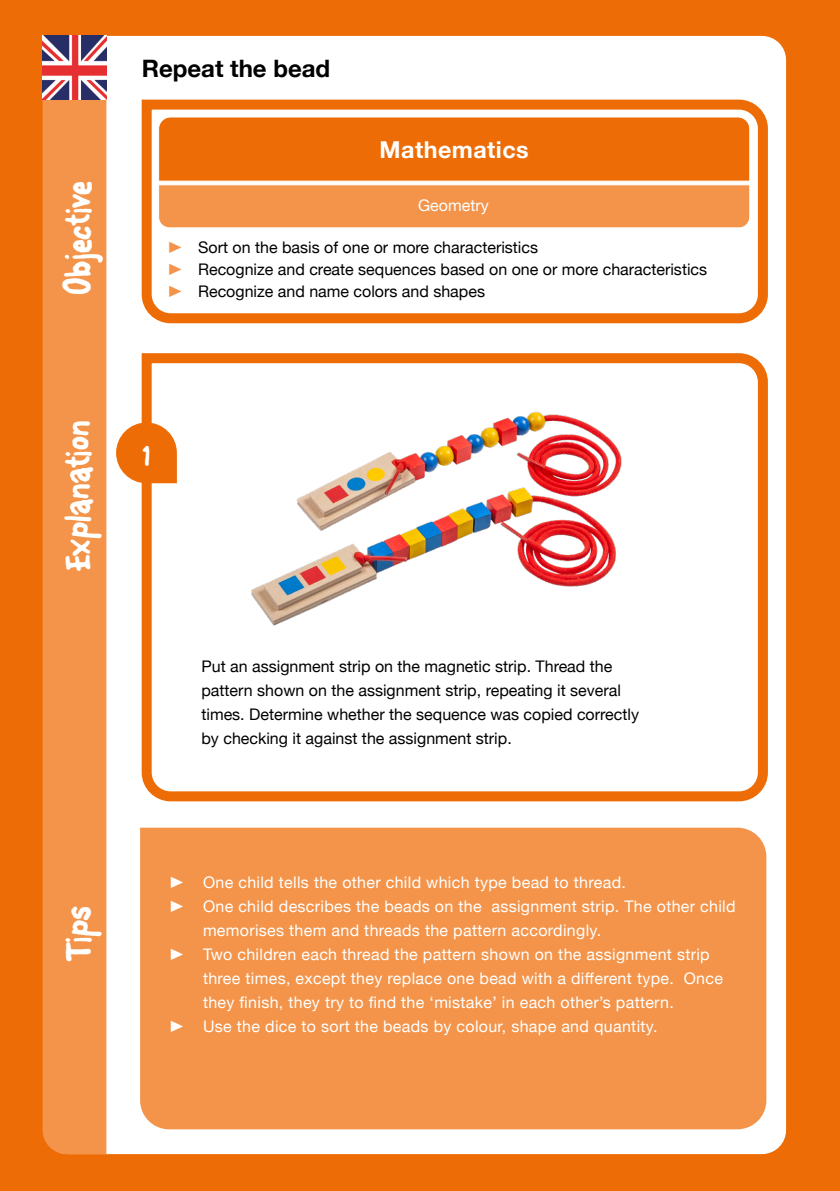
<style>
.page{position:relative;width:840px;height:1191px;background:#fff}
.page>*{position:absolute;margin:0;border:0;box-sizing:border-box;transform-origin:0 0}
.t1{font:40px "Font On A Stick";color:#fff}
.t2{font:32px "Font On A Stick";color:#fff}
.t3{font:700 24px "Helvetica Neue";color:#000}
.t4{font:700 23.2px "Helvetica Neue";letter-spacing:.02em;color:#fff}
.t5{font:16px/24px "Helvetica Neue";letter-spacing:.02em;color:#fff}
._01_plat{font:16px/24px "Helvetica Neue";color:#000}
.t6{font:16px "Helvetica Neue";color:#fff}
.s1{color:#f3944a}
</style>
<div class="page">
<div style="left:0;top:0;width:839px;height:1191px;background:#ed6c05"></div>
<div style="left:106px;top:36px;width:679px;height:1118px;background:#fff"></div>
<div style="left:43px;top:100px;width:63px;height:1054px;background:#f3944a"></div>
<svg style="left:137px;top:95px;width:635px;height:233px"></svg>
<img style="left:43px;top:36px;width:63px;height:64px">
<svg style="left:157px;top:116px;width:593px;height:113px"></svg>
<div style="left:135px;top:822px;width:636px;height:312px;background:#f3944a"></div>
<svg style="left:137px;top:348px;width:635px;height:458px;background:#fdefe4"></svg>
<svg style="left:116px;top:422px;width:61px;height:61px"></svg>
<img style="left:241px;top:393px;width:388px;height:245px">
<p class="t1" style="left:53px;top:293px;width:114px;rotate:-90deg">Objective</p>
<p class="t3" style="left:142px;top:50px;width:190px">Repeat the bead</p>
<p class="t4" style="left:379px;top:132px;width:151px">Mathematics</p>
<p class="t6" style="left:418px;top:194px;width:72px">Geometry</p>
<p class="_01_plat" style="left:165px;top:237px;width:374px"><span class="s1">࢝</span> Sort on the basis of one or more characteristics</p>
<p class="_01_plat" style="left:165px;top:259px;width:543px"><span class="s1">࢝</span> Recognize and create sequences based on one or more characteristics</p>
<p class="_01_plat" style="left:165px;top:281px;width:321px"><span class="s1">࢝</span> Recognize and name colors and shapes</p>
<p class="t1" style="left:53px;top:572px;width:154px;rotate:-90deg">Explanation</p>
<p class="t2" style="left:143px;top:434px;width:8px">1</p>
<p class="_01_plat" style="left:201px;top:655px;width:439px">Put an assignment strip on the magnetic strip. Thread the pattern shown on the assignment strip, repeating it several times. Determine whether the sequence was copied correctly by checking it against the assignment strip.</p>
<p class="t1" style="left:53px;top:962px;width:58px;rotate:-90deg">Tips</p>
<p class="t5" style="left:167px;top:871px;width:460px">࢝ One child tells the other child which type bead to thread.</p>
<p class="t5" style="left:203px;top:895px;width:534px;text-indent:-36px">࢝ One child describes the beads on the assignment strip. The other child memorises them and threads the pattern accordingly.</p>
<p class="t5" style="left:203px;top:943px;width:521px;text-indent:-36px">࢝ Two children each thread the pattern shown on the assignment strip three times, except they replace one bead with a different type. Once they finish, they try to find the ‘mistake’ in each other’s pattern.</p>
<p class="t5" style="left:167px;top:1015px;width:492px">࢝ Use the dice to sort the beads by colour, shape and quantity.</p>
</div>
